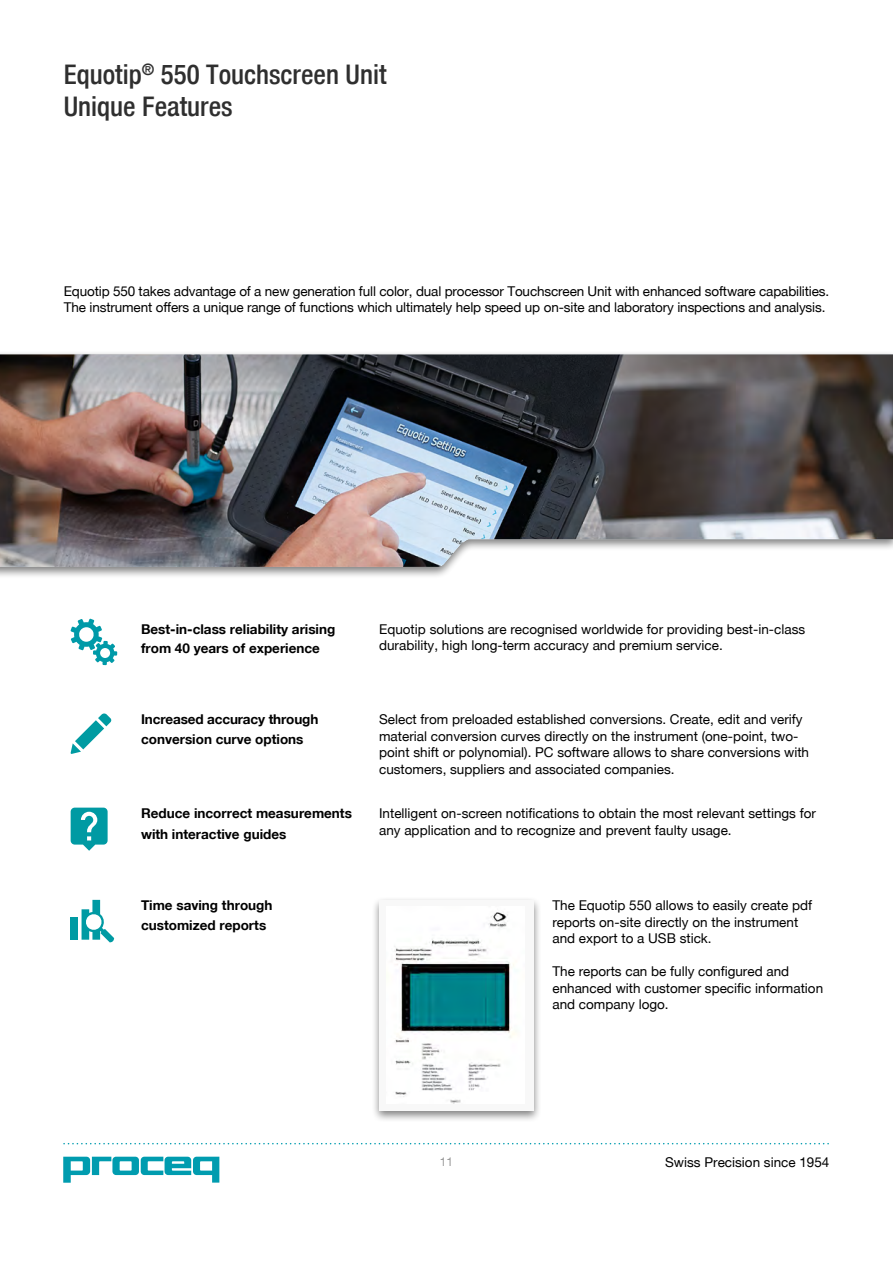
<style>
.page{position:relative;width:893px;height:1263px;background:#fff}
.page>*{position:absolute;margin:0;border:0;box-sizing:border-box;transform-origin:0 0}
.t1{font:500 condensed 27px/32.4px "Helvetica Neue";color:#2f2f2f}
.t2{font:13.5px/16.5px "Helvetica Neue";color:#000}
.t3{font:700 13.5px/19.5px "Helvetica Neue";color:#000}
.t4{font:12px "Helvetica Neue";color:#9b9b9b}
</style>
<div class="page">
<svg style="left:63px;top:1157px;width:156px;height:26px"></svg>
<svg style="left:64px;top:1143px;width:764px;height:1px"></svg>
<div style="left:0;top:351px;width:893px;height:229px;background:#000;opacity:.5"></div>
<img style="left:0;top:354px;width:893px;height:213px">
<svg style="left:71px;top:619px;width:46px;height:46px"></svg>
<svg style="left:71px;top:713px;width:41px;height:41px"></svg>
<svg style="left:71px;top:808px;width:37px;height:43px"></svg>
<div style="left:71px;top:917px;width:7px;height:23px;background:#009aa3"></div>
<svg style="left:82px;top:900px;width:32px;height:42px"></svg>
<div style="left:371px;top:896px;width:171px;height:226px;background:#000;opacity:.5"></div>
<div style="left:379px;top:900px;width:155px;height:210px;background:#f8f8f8"></div>
<img style="left:395px;top:912px;width:115px;height:191px">
<h1 class="t1" style="left:64px;top:58px;width:324px">Equotip<sup>®</sup> 550 Touchscreen Unit<br>Unique Features</h1>
<p class="t2" style="left:64px;top:282px;width:767px">Equotip 550 takes advantage of a new generation full color, dual processor Touchscreen Unit with enhanced software capabilities.<br>The instrument offers a unique range of functions which ultimately help speed up on-site and laboratory inspections and analysis.</p>
<p class="t3" style="left:141px;top:619px;width:196px">Best-in-class reliability arising from 40 years of experience</p>
<p class="t2" style="left:379px;top:620px;width:427px">Equotip solutions are recognised worldwide for providing best-in-class durability, high long-term accuracy and premium service.</p>
<p class="t3" style="left:141px;top:709px;width:179px">Increased accuracy through conversion curve options</p>
<p class="t2" style="left:379px;top:711px;width:431px">Select from preloaded established conversions. Create, edit and verify material conversion curves directly on the instrument (one-point, two&shy;point shift or polynomial). PC software allows to share conversions with customers, suppliers and associated companies.</p>
<p class="t3" style="left:141px;top:802px;width:212px;line-height:21px">Reduce incorrect measurements with interactive guides</p>
<p class="t2" style="left:379px;top:805px;width:438px">Intelligent on-screen notifications to obtain the most relevant settings for any application and to recognize and prevent faulty usage.</p>
<p class="t3" style="left:141px;top:895px;width:133px">Time saving through customized reports</p>
<p class="t2" style="left:552px;top:897px;width:261px">The Equotip 550 allows to easily create pdf reports on-site directly on the instrument and export to a USB stick.</p>
<p class="t2" style="left:552px;top:963px;width:272px">The reports can be fully configured and enhanced with customer specific information and company logo.</p>
<p class="t4" style="left:440px;top:1155px;width:15px">11</p>
<p class="t2" style="left:665px;top:1154px;width:166px">Swiss Precision since 1954</p>
</div>
